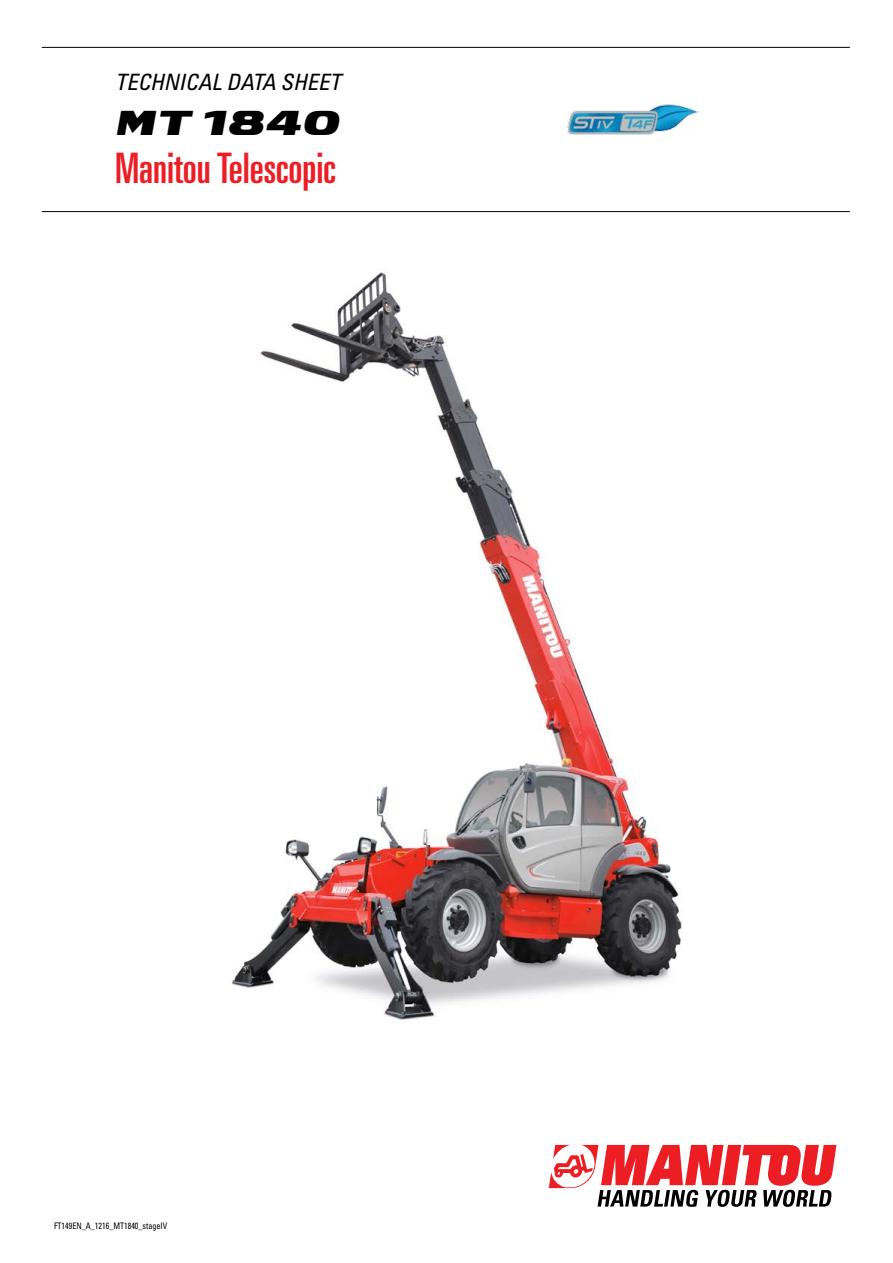
<style>
.page{position:relative;width:893px;height:1263px;background:#fff}
.page>*{position:absolute;margin:0;border:0;box-sizing:border-box;transform-origin:0 0}
.t1{font:42px "Univers LTCYR 59 Ult Cond";color:#ed1d24}
.t2{font:800 34.5px "Manitou";color:#000}
.t3{font:22.5px "Univers LTCYR 57 Condensed Obl";color:#000}
.t4{font:condensed 9px "Univers LTCYR 57";color:#000;scale:.9 1}
</style>
<div class="page">
<hr style="left:42px;top:211px;width:808px;height:1px;background:#000">
<hr style="left:42px;top:47px;width:808px;height:1px;background:#000">
<svg style="left:549px;top:1144px;width:287px;height:63px"></svg>
<img style="left:232px;top:272px;width:451px;height:748px">
<img style="left:567px;top:105px;width:131px;height:30px">
<h3 class="t3" style="left:115px;top:67px;width:227px">TECHNICAL DATA SHEET</h3>
<h2 class="t2" style="left:115px;top:111px;width:227px">MT 1840</h2>
<h1 class="t1" style="left:115px;top:140px;width:223px">Manitou Telescopic</h1>
<p class="t4" style="left:54px;top:1220px;width:127px">FT149EN_A_1216_MT1840_stageIV</p>
</div>
